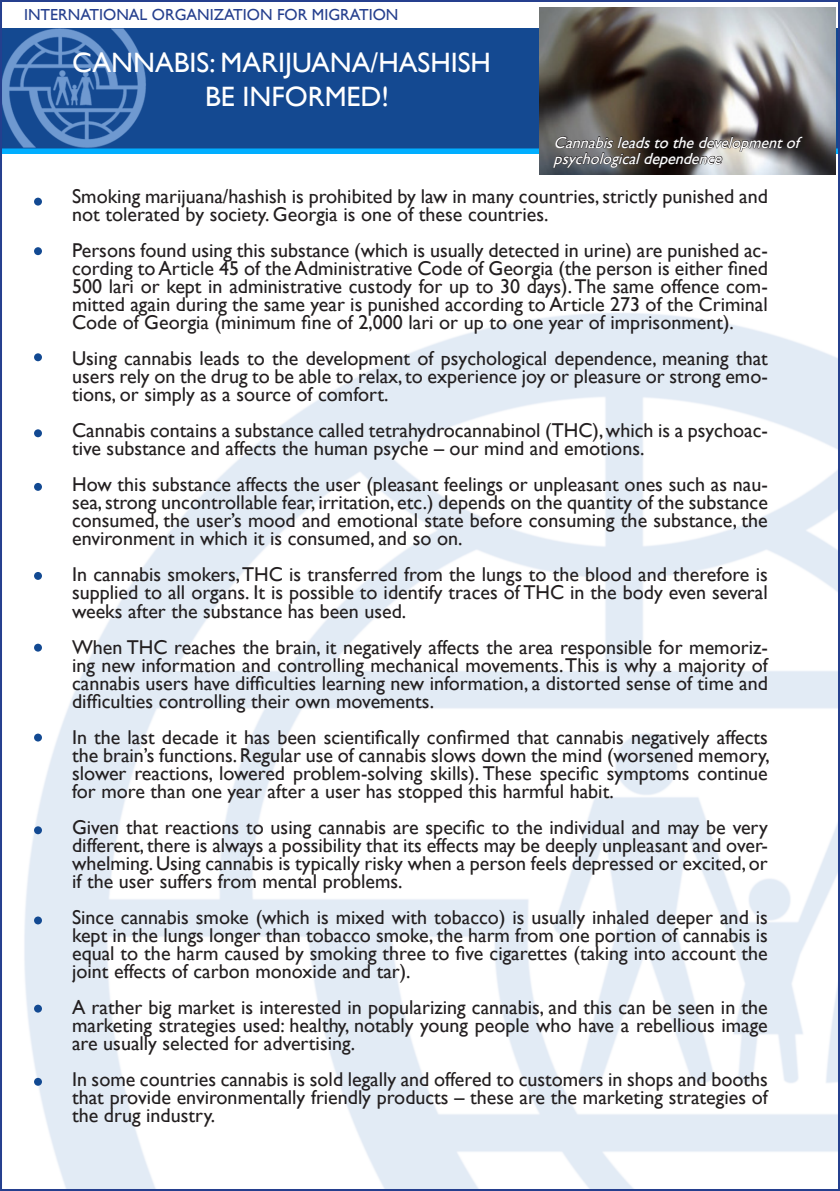
<style>
.page{position:relative;width:840px;height:1191px;background:#fff}
.page>*{position:absolute;margin:0;border:0;box-sizing:border-box;transform-origin:0 0}
.t1{font:28px/33.6px "Gill Sans";color:#fff}
.t2{font:20px/18px "Gill Sans";color:#231f20;text-align:justify}
.t3{font:italic 16px/16px "Gill Sans";color:#fff}
.t4{font:16px "Gill Sans";color:#253f8e}
</style>
<div class="page">
<img style="left:3px;top:7px;width:833px;height:1181px">
<img style="left:3px;top:28px;width:833px;height:125px">
<img style="left:539px;top:7px;width:296px;height:167px">
<svg style="left:552px;top:136px;width:251px;height:34px;background:#5b5858"></svg>
<div style="left:34px;top:198px;width:8px;height:8px;background:#124992;border-radius:50%"></div>
<div style="left:34px;top:247px;width:8px;height:8px;background:#124992;border-radius:50%"></div>
<div style="left:34px;top:353px;width:8px;height:8px;background:#124992;border-radius:50%"></div>
<div style="left:34px;top:429px;width:8px;height:8px;background:#124992;border-radius:50%"></div>
<div style="left:34px;top:483px;width:8px;height:8px;background:#124992;border-radius:50%"></div>
<div style="left:34px;top:572px;width:8px;height:8px;background:#124992;border-radius:50%"></div>
<div style="left:34px;top:643px;width:8px;height:8px;background:#124992;border-radius:50%"></div>
<div style="left:34px;top:733px;width:8px;height:8px;background:#124992;border-radius:50%"></div>
<div style="left:34px;top:826px;width:8px;height:8px;background:#124992;border-radius:50%"></div>
<div style="left:34px;top:916px;width:8px;height:8px;background:#124992;border-radius:50%"></div>
<div style="left:34px;top:1004px;width:8px;height:8px;background:#124992;border-radius:50%"></div>
<div style="left:34px;top:1077px;width:8px;height:8px;background:#124992;border-radius:50%"></div>
<p class="t4" style="left:24px;top:5px;width:375px">INTERNATIONAL ORGANIZATION FOR MIGRATION</p>
<p class="t1" style="left:205px;top:46px;width:287px;text-indent:-133px">CANNABIS: MARIJUANA/HASHISH<br>BE INFORMED!</p>
<p class="t3" style="left:553px;top:135px;width:251px">Cannabisleadstothedevelopmentof psychologicaldependence</p>
<p class="t2" style="left:72px;top:188px;width:697px">Smoking marijuana/hashish is prohibited by law in many countries, strictly punished and not tolerated by society. Georgia is one of these countries.</p>
<p class="t2" style="left:72px;top:242px;width:697px">Persons found using this substance (which is usually detected in urine) are punished ac&shy;cording to Article 45 of the Administrative Code of Georgia (the person is either fined 500 lari or kept in administrative custody for up to 30 days). The same offence com&shy;mitted again during the same year is punished according to Article 273 of the Criminal Code of Georgia (minimum fine of 2,000 lari or up to one year of imprisonment).</p>
<p class="t2" style="left:72px;top:350px;width:697px">Using cannabis leads to the development of psychological dependence, meaning that users rely on the drug to be able to relax, to experience joy or pleasure or strong emo&shy;tions, or simply as a source of comfort.</p>
<p class="t2" style="left:72px;top:422px;width:697px">Cannabis contains a substance called tetrahydrocannabinol (THC), which is a psychoac&shy;tive substance and affects the human psyche – our mind and emotions.</p>
<p class="t2" style="left:72px;top:476px;width:697px">How this substance affects the user (pleasant feelings or unpleasant ones such as nau&shy;sea, strong uncontrollable fear, irritation, etc.) depends on the quantity of the substance consumed, the user’s mood and emotional state before consuming the substance, the environment in which it is consumed, and so on.</p>
<p class="t2" style="left:72px;top:566px;width:697px">In cannabis smokers, THC is transferred from the lungs to the blood and therefore is supplied to all organs. It is possible to identify traces of THC in the body even several weeks after the substance has been used.</p>
<p class="t2" style="left:72px;top:638px;width:697px">When THC reaches the brain, it negatively affects the area responsible for memoriz&shy;ing new information and controlling mechanical movements. This is why a majority of cannabis users have difficulties learning new information, a distorted sense of time and difficulties controlling their own movements.</p>
<p class="t2" style="left:72px;top:728px;width:699px">In the last decade it has been scientifically confirmed that cannabis negatively affects the brain’s functions. Regular use of cannabis slows down the mind (worsened memory, slower reactions, lowered problem-solving skills). These specific symptoms continue for more than one year after a user has stopped this harmful habit.</p>
<p class="t2" style="left:72px;top:818px;width:697px">Given that reactions to using cannabis are specific to the individual and may be very different, there is always a possibility that its effects may be deeply unpleasant and over&shy;whelming. Using cannabis is typically risky when a person feels depressed or excited, or if the user suffers from mental problems.</p>
<p class="t2" style="left:72px;top:908px;width:697px">Since cannabis smoke (which is mixed with tobacco) is usually inhaled deeper and is kept in the lungs longer than tobacco smoke, the harm from one portion of cannabis is equal to the harm caused by smoking three to five cigarettes (taking into account the joint effects of carbon monoxide and tar).</p>
<p class="t2" style="left:72px;top:998px;width:697px">A rather big market is interested in popularizing cannabis, and this can be seen in the marketing strategies used: healthy, notably young people who have a rebellious image are usually selected for advertising.</p>
<p class="t2" style="left:72px;top:1070px;width:697px">In some countries cannabis is sold legally and offered to customers in shops and booths that provide environmentally friendly products – these are the marketing strategies of the drug industry.</p>
</div>
